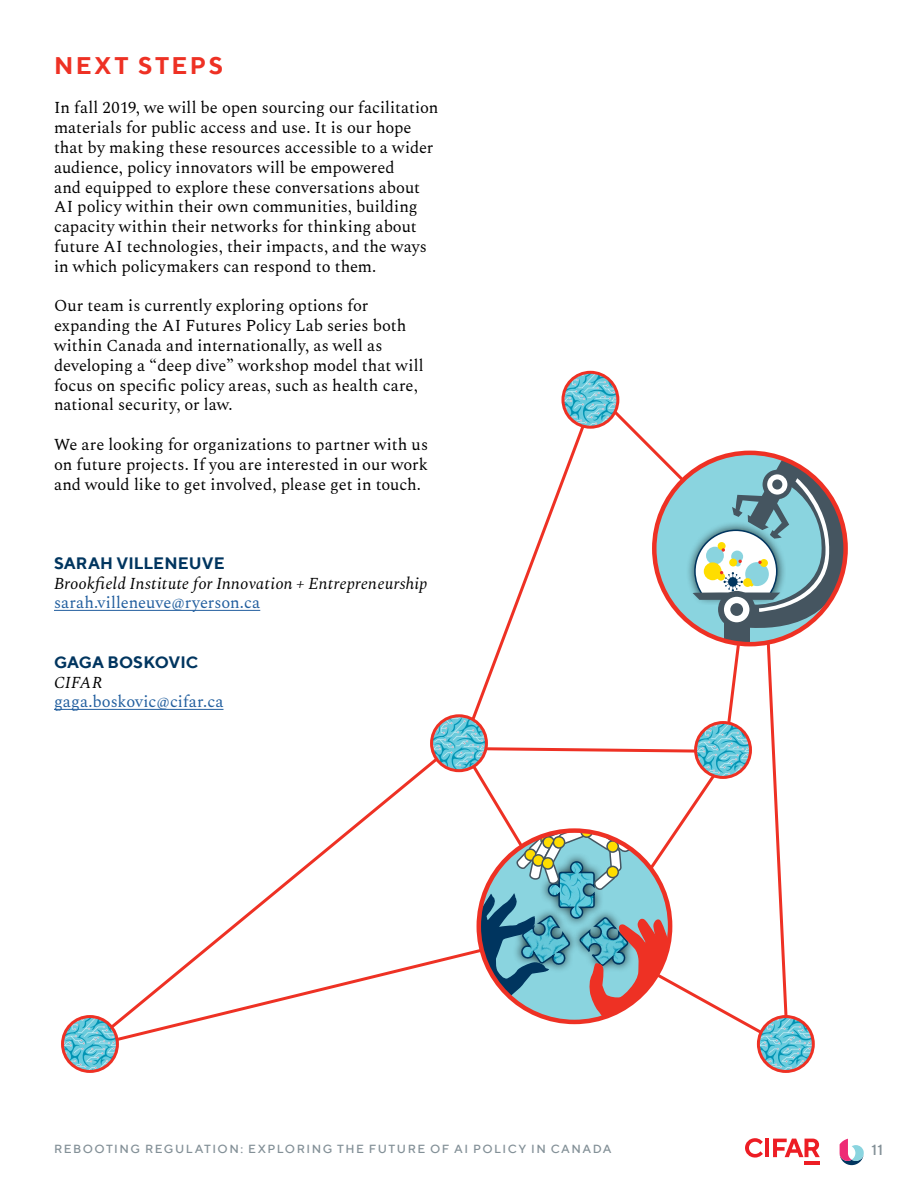
<style>
.page{position:relative;width:918px;height:1188px;background:#fff}
.page>*{position:absolute;margin:0;border:0;box-sizing:border-box;transform-origin:0 0}
.t1{font:700 24px "TT Norms";letter-spacing:.105em;color:#ee3124}
.t2{font:16.5px/19.8px "Spectral";color:#000}
.t3{font:italic 16.5px "Spectral";letter-spacing:.01em;color:#000}
.t4{font:16.5px "Spectral";color:#215e9e}
.t5{font:700 16.5px "TT Norms";color:#00355f}
.t6{font:500 15px "TT Norms";color:#839097}
.t7{font:500 12px "TT Norms";letter-spacing:.12em;color:#839097}
</style>
<div class="page">
<hr style="left:805px;top:1161px;width:15px;height:4px;background:#ed1d24">
<svg style="left:745px;top:1138px;width:18px;height:20px"></svg>
<hr style="left:765px;top:1139px;width:4px;height:18px;background:#ed1d24">
<svg style="left:773px;top:1139px;width:47px;height:18px"></svg>
<svg style="left:840px;top:1139px;width:24px;height:26px"></svg>
<hr style="left:54px;top:610px;width:206px;height:1px;background:#215e9e">
<hr style="left:54px;top:709px;width:170px;height:1px;background:#215e9e">
<svg style="left:234px;top:748px;width:213px;height:176px"></svg>
<svg style="left:95px;top:924px;width:353px;height:126px"></svg>
<img style="left:63px;top:1017px;width:54px;height:54px;border-radius:27px">
<div style="left:61px;top:1015px;width:58px;height:58px;border:3px solid #ee3124;border-radius:50%"></div>
<img style="left:563px;top:372px;width:55px;height:55px;border-radius:27px">
<div style="left:561px;top:371px;width:58px;height:58px;border:3px solid #ee3124;border-radius:50%"></div>
<div style="left:757px;top:1015px;width:58px;height:58px;border:3px solid #ee3124;border-radius:50%"></div>
<img style="left:432px;top:716px;width:54px;height:55px;border-radius:27px">
<div style="left:430px;top:714px;width:58px;height:58px;border:3px solid #ee3124;border-radius:50%"></div>
<svg style="left:448px;top:379px;width:398px;height:688px"></svg>
<div style="left:477px;top:828px;width:195px;height:196px;border:4px solid #ee3124;border-radius:50%"></div>
<h1 class="t1" style="left:54px;top:50px;width:171px">NEXT STEPS</h1>
<p class="t2" style="left:54px;top:97px;width:386px">In fall 2019, we will be open sourcing our facilitation materials for public access and use. It is our hope that by making these resources accessible to a wider audience, policy innovators will be empowered<br>and equipped to explore these conversations about AI policy within their own communities, building capacity within their networks for thinking about future AI technologies, their impacts, and the ways in which policymakers can respond to them.</p>
<p class="t2" style="left:54px;top:295px;width:371px">Our team is currently exploring options for expanding the AI Futures Policy Lab series both within Canada and internationally, as well as developing a “deep dive” workshop model that will focus on specific policy areas, such as health care, national security, or law.</p>
<p class="t2" style="left:54px;top:433px;width:376px;text-align:justify">We are looking for organizations to partner with us on future projects. If you are interested in our work and would like to get involved, please get in touch.</p>
<p class="t5" style="left:54px;top:553px;width:172px">SARAH VILLENEUVE</p>
<p class="t3" style="left:54px;top:571px;width:375px">Brookfield Institute for Innovation + Entrepreneurship</p>
<p class="t4" style="left:54px;top:591px;width:208px">sarah.villeneuve@ryerson.ca</p>
<p class="t5" style="left:54px;top:652px;width:146px">GAGA BOSKOVIC</p>
<p class="t3" style="left:54px;top:670px;width:50px">CIFAR</p>
<p class="t4" style="left:54px;top:690px;width:171px">gaga.boskovic@cifar.ca</p>
<p class="t7" style="left:54px;top:1141px;width:559px">REBOOTING REGULATION: EXPLORING THE FUTURE OF AI POLICY IN CANADA</p>
<p class="t6" style="left:872px;top:1140px;width:13px">11</p>
</div>
